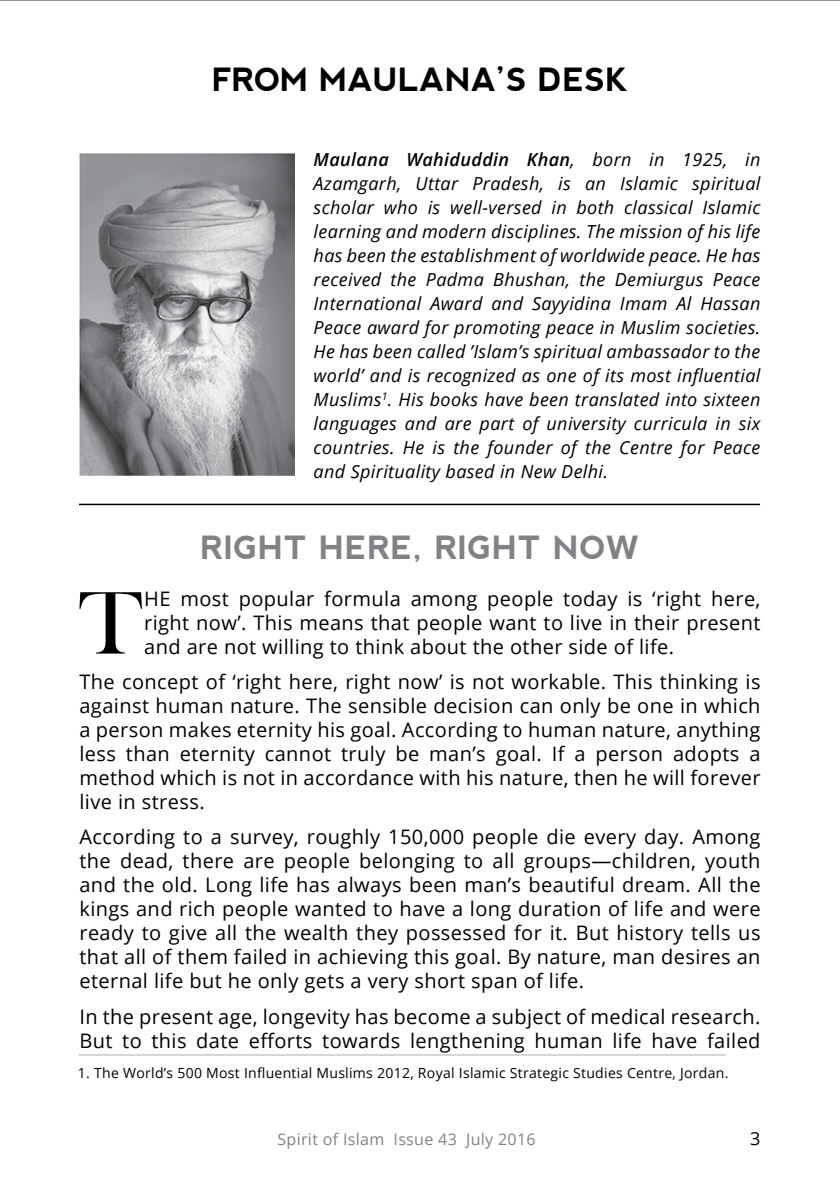
<style>
.page{position:relative;width:840px;height:1191px;background:#fff}
.page>*{position:absolute;margin:0;border:0;box-sizing:border-box;transform-origin:0 0}
.t1{font:92px "Bask Old Face";color:#000}
.t2{font:700 32px "nevis";letter-spacing:.02em;color:#808285}
.t3{font:700 32px "nevis";color:#000}
.t4{font:20px/24px "Open Sans";letter-spacing:.02em;color:#000;text-align:justify}
.t5{font:italic 18px/24px "Open Sans";letter-spacing:.02em;color:#000;text-align:justify}
.t6{font:18px "Open Sans";color:#000}
.t7{font:16px "Open Sans";letter-spacing:.02em;color:#808285}
.t8{font:14px "Open Sans";letter-spacing:.02em;color:#000}
.s1{font-weight:600}
</style>
<div class="page">
<hr style="left:0;top:0;width:839px;height:1px;background:#6d6e71">
<hr style="left:78px;top:1054px;width:647px;height:1px;background:#808285">
<hr style="left:79px;top:504px;width:680px;height:1px;background:#000">
<img style="left:79px;top:153px;width:215px;height:322px">
<h2 class="t3" style="left:212px;top:62px;width:417px">FROM MAULANA’S DESK</h2>
<p class="t5" style="left:313px;top:147px;width:448px"><span class="s1">Maulana Wahiduddin Khan</span>, born in 1925, in Azamgarh, Uttar Pradesh, is an Islamic spiritual scholar who is well-versed in both classical Islamic learning and modern disciplines. The mission of his life has been the establishment of worldwide peace. He has received the Padma Bhushan, the Demiurgus Peace International Award and Sayyidina Imam Al Hassan Peace award for promoting peace in Muslim societies.<br>He has been called ’Islam’s spiritual ambassador to the world’ and is recognized as one of its most influential Muslims<sup>1</sup>. His books have been translated into sixteen languages and are part of university curricula in six countries. He is the founder of the Centre for Peace and Spirituality based in New Delhi.</p>
<h2 class="t2" style="left:200px;top:529px;width:440px">RIGHT HERE, RIGHT NOW</h2>
<h1 class="t1" style="left:79px;top:572px;width:65px">T</h1>
<p class="t4" style="left:144px;top:586px;width:617px">HE most popular formula among people today is ‘right here, right now’. This means that people want to live in their present and are not willing to think about the other side of life.</p>
<p class="t4" style="left:79px;top:669px;width:682px">The concept of ‘right here, right now’ is not workable. This thinking is against human nature. The sensible decision can only be one in which a person makes eternity his goal. According to human nature, anything less than eternity cannot truly be man’s goal. If a person adopts a method which is not in accordance with his nature, then he will forever live in stress.</p>
<p class="t4" style="left:79px;top:824px;width:682px">According to a survey, roughly 150,000 people die every day. Among the dead, there are people belonging to all groups—children, youth and the old. Long life has always been man’s beautiful dream. All the kings and rich people wanted to have a long duration of life and were ready to give all the wealth they possessed for it. But history tells us that all of them failed in achieving this goal. By nature, man desires an eternal life but he only gets a very short span of life.</p>
<p class="t4" style="left:79px;top:1004px;width:682px">In the present age, longevity has become a subject of medical research.<br>But to this date efforts towards lengthening human life have failed</p>
<p class="t8" style="left:78px;top:1062px;width:651px">1. The World’s 500 Most Influential Muslims 2012, Royal Islamic Strategic Studies Centre, Jordan.</p>
<p class="t7" style="left:277px;top:1128px;width:260px">Spirit of Islam Issue 43 July 2016</p>
<p class="t6" style="left:749px;top:1126px;width:12px">3</p>
</div>
